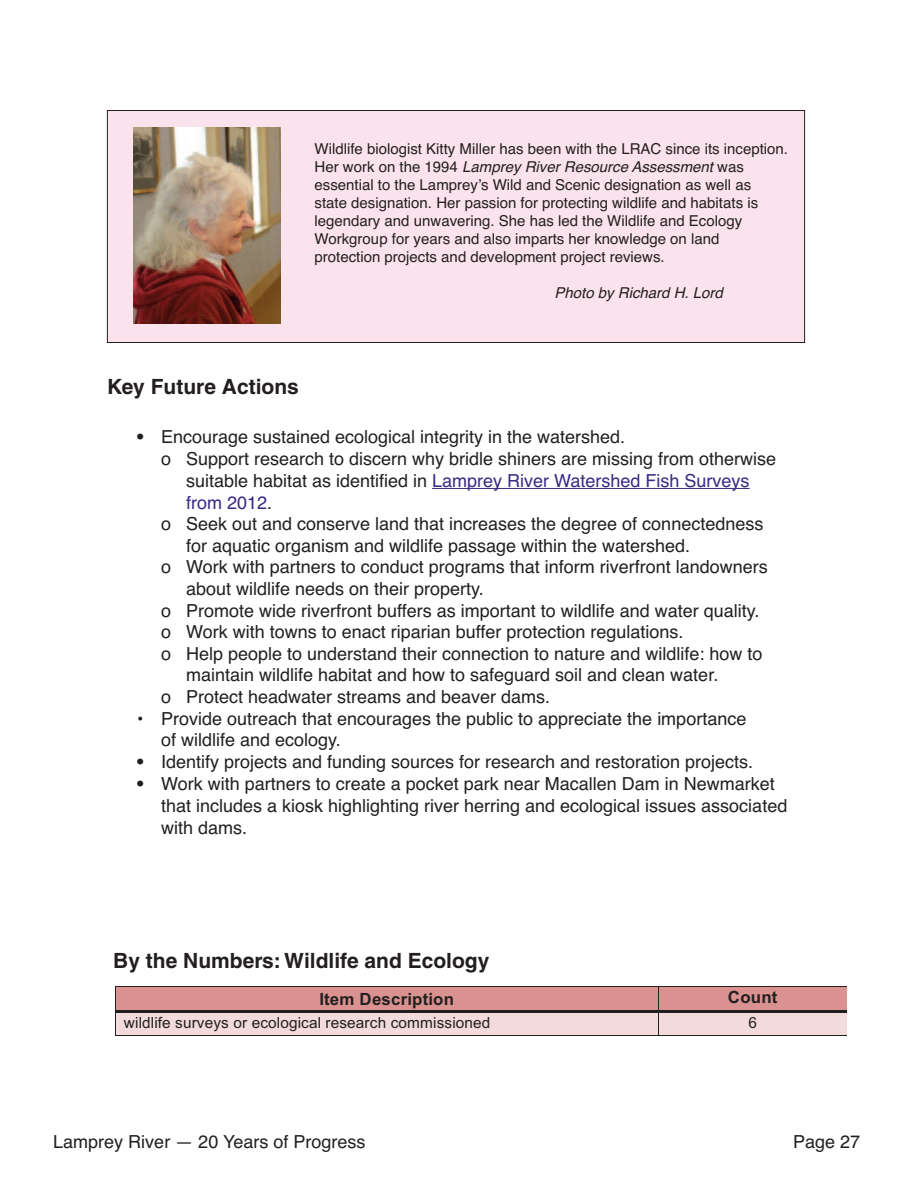
<style>
.page{position:relative;width:918px;height:1188px;background:#fff}
.page>*{position:absolute;margin:0;border:0;box-sizing:border-box;transform-origin:0 0}
.t1{font:700 21px "Helvetica";color:#231f20}
.t2{font:18.75px "Arial";color:#231f20}
.t3{font:18.75px "Courier";color:#231f20}
.t4{font:18px/21.9px "Helvetica";color:#231f20}
.t5{font:18px "Helvetica";color:#3c2986}
.t6{font:700 16.95px "Arial";letter-spacing:.01em;color:#231f20}
.t7{font:15.45px "Arial";letter-spacing:.01em;color:#231f20}
.t8{font:15px/18px "Helvetica";color:#231f20}
.t9{font:italic 15px "Helvetica";color:#231f20}
.s1{font-style:italic}
.s2{font-weight:700}
.s3{color:#231f20}
</style>
<div class="page">
<div style="left:107px;top:111px;width:698px;height:231px;background:#fbe3ed"></div>
<div style="left:107px;top:110px;width:698px;height:233px;border:1px solid #231f20"></div>
<img style="left:134px;top:127px;width:147px;height:197px">
<hr style="left:432px;top:488px;width:318px;height:1px;background:#3c2986">
<div style="left:116px;top:987px;width:542px;height:24px;background:#d9928f"></div>
<div style="left:659px;top:987px;width:187px;height:24px;background:#d9928f"></div>
<hr style="left:116px;top:986px;width:542px;height:1px;background:#231f20">
<hr style="left:659px;top:986px;width:187px;height:1px;background:#231f20">
<div style="left:116px;top:1013px;width:542px;height:22px;background:#f4dbdb"></div>
<div style="left:659px;top:1013px;width:187px;height:22px;background:#f4dbdb"></div>
<hr style="left:116px;top:1011px;width:542px;height:2px;background:#231f20">
<hr style="left:660px;top:1011px;width:186px;height:2px;background:#231f20">
<svg style="left:115px;top:986px;width:1px;height:50px"></svg>
<hr style="left:116px;top:1035px;width:542px;height:1px;background:#231f20">
<svg style="left:658px;top:986px;width:2px;height:50px"></svg>
<hr style="left:659px;top:1035px;width:187px;height:1px;background:#231f20">
<p class="t8" style="left:315px;top:140px;width:475px">Wildlife biologist Kitty Miller has been with the LRAC since its inception.<br>Her work on the 1994 <span class="s1">Lamprey River Resource Assessment</span> was essential to the Lamprey’s Wild and Scenic designation as well as<br>state designation. Her passion for protecting wildlife and habitats is legendary and unwavering. She has led the Wildlife and Ecology Workgroup for years and also imparts her knowledge on land protection projects and development project reviews.</p>
<p class="t9" style="left:555px;top:284px;width:170px">Photo by Richard H. Lord</p>
<p class="t1" style="left:107px;top:379px;width:193px">Key Future Actions</p>
<p class="t4" style="left:137px;top:426px;width:490px"><span class="s2">•</span> Encourage sustained ecological integrity in the watershed.</p>
<p class="t4" style="left:161px;top:448px;width:617px">o Support research to discern why bridle shiners are missing from otherwise</p>
<p class="t5" style="left:186px;top:470px;width:565px"><span class="s3">suitable habitat as identified in</span> Lamprey River Watershed Fish Surveys</p>
<p class="t5" style="left:186px;top:492px;width:88px">from 2012<span class="s3">.</span></p>
<p class="t4" style="left:161px;top:513px;width:604px">o Seek out and conserve land that increases the degree of connectedness</p>
<p class="t4" style="left:186px;top:535px;width:506px">for aquatic organism and wildlife passage within the watershed.</p>
<p class="t4" style="left:161px;top:556px;width:608px">o Work with partners to conduct programs that inform riverfront landowners</p>
<p class="t4" style="left:186px;top:578px;width:299px">about wildlife needs on their property.</p>
<p class="t4" style="left:161px;top:599px;width:600px">o Promote wide riverfront buffers as important to wildlife and water quality.</p>
<p class="t4" style="left:161px;top:621px;width:524px">o Work with towns to enact riparian buffer protection regulations.</p>
<p class="t4" style="left:161px;top:643px;width:603px">o Help people to understand their connection to nature and wildlife: how to</p>
<p class="t4" style="left:186px;top:664px;width:534px">maintain wildlife habitat and how to safeguard soil and clean water.</p>
<p class="t4" style="left:161px;top:686px;width:391px">o Protect headwater streams and beaver dams.</p>
<p class="t4" style="left:161px;top:708px;width:587px;text-indent:-24px">• Provide outreach that encourages the public to appreciate the importance of wildlife and ecology.</p>
<p class="t4" style="left:137px;top:751px;width:618px"><span class="s2">•</span> Identify projects and funding sources for research and restoration projects.</p>
<p class="t4" style="left:161px;top:773px;width:628px;text-indent:-24px"><span class="s2">•</span> Work with partners to create a pocket park near Macallen Dam in Newmarket that includes a kiosk highlighting river herring and ecological issues associated with dams.</p>
<p class="t3" style="left:191px;top:591px;width:13px">o</p>
<p class="t3" style="left:200px;top:599px;width:13px">o</p>
<p class="t1" style="left:113px;top:953px;width:378px">By the Numbers: Wildlife and Ecology</p>
<p class="t6" style="left:319px;top:987px;width:136px">Item Description</p>
<p class="t6" style="left:728px;top:986px;width:51px">Count</p>
<p class="t7" style="left:124px;top:1012px;width:368px">wildlife surveys or ecological research commissioned</p>
<p class="t7" style="left:748px;top:1012px;width:10px">6</p>
<p class="t4" style="left:53px;top:1130px;width:314px">Lamprey River — 20 Years of Progress</p>
<p class="t2" style="left:768px;top:1130px;width:71px">Page 27</p>
<p class="t4" style="left:793px;top:1130px;width:69px">Page 27</p>
<p class="t2" style="left:777px;top:1138px;width:71px">Page 27</p>
</div>
